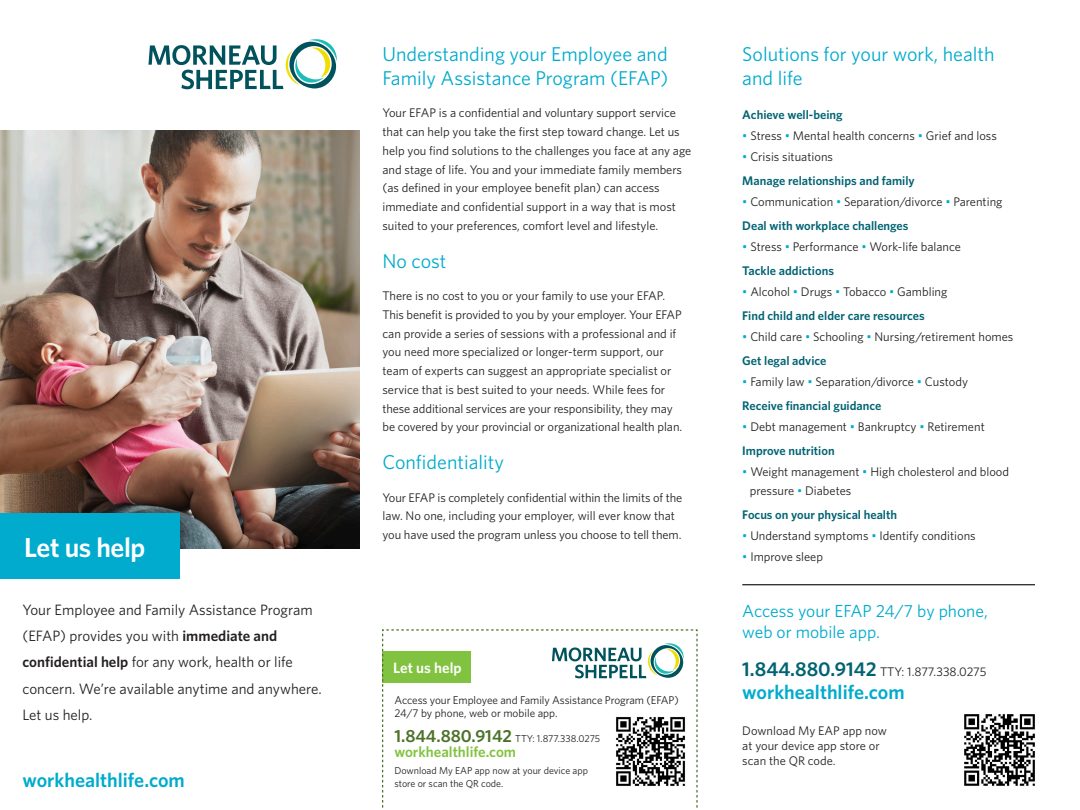
<style>
.page{position:relative;width:1080px;height:810px;background:#fff}
.page>*{position:absolute;margin:0;border:0;box-sizing:border-box;transform-origin:0 0}
.t1{font:600 27.5px "Whitney";letter-spacing:-.015em;color:#fff}
.Heading1{font:20px/24px "Whitney";color:#00abcd}
.workhealthlife_com{font:600 20px "Whitney";color:#00abcd}
.Call_to_action{font:17.5px/21.2px "Whitney";color:#00abcd}
.Body_copy_EN_intro{font:15px/26.2px "Whitney";color:#231f20}
.t2{font:600 15px "Whitney";color:#81c340}
.t3{font:600 15px "Whitney";color:#fff}
.Body_copy{font:12.5px/18.8px "Whitney";color:#231f20}
.Body_copy__bullets{font:12.5px/18.8px "Whitney";color:#231f20}
.Subhead_EN{font:600 12.5px "Whitney";color:#006372}
.Download{font:12.5px/15px "Whitney";color:#231f20}
.t4{font:11.25px/13.1px "Whitney";letter-spacing:-.005em;color:#231f20}
.t5{font:10px "Whitney";color:#231f20}
.s1{font-weight:600}
.s2{font-weight:600;font-size:17.5px;color:#4c722a}
.s3{color:#00abcd}
.s4{font-weight:600;font-size:20px;color:#006372}
</style>
<div class="page">
<img style="left:0;top:130px;width:360px;height:419px">
<svg style="left:148px;top:39px;width:189px;height:50px"></svg>
<hr style="left:742px;top:584px;width:293px;height:1px;background:#231f20">
<svg style="left:382px;top:629px;width:316px;height:179px"></svg>
<img style="left:964px;top:714px;width:71px;height:72px">
<img style="left:614px;top:715px;width:72px;height:72px">
<div style="left:0;top:513px;width:179px;height:66px;background:#00abcd"></div>
<p class="t1" style="left:24px;top:529px;width:123px">Let us help</p>
<p class="Heading1" style="left:382px;top:42px;width:287px">Understanding your Employee and<br>Family Assistance Program (EFAP)</p>
<p class="Body_copy" style="left:382px;top:103px;width:310px">Your EFAP is a confidential and voluntary support service that can help you take the first step toward change. Let us help you find solutions to the challenges you face at any age and stage of life. You and your immediate family members (as defined in your employee benefit plan) can access immediate and confidential support in a way that is most suited to your preferences, comfort level and lifestyle.</p>
<p class="Heading1" style="left:382px;top:248px;width:66px">No cost</p>
<p class="Body_copy" style="left:382px;top:286px;width:301px">There is no cost to you or your family to use your EFAP.<br>This benefit is provided to you by your employer. Your EFAP can provide a series of sessions with a professional and if you need more specialized or longer-term support, our team of experts can suggest an appropriate specialist or service that is best suited to your needs. While fees for these additional services are your responsibility, they may be covered by your provincial or organizational health plan.</p>
<p class="Heading1" style="left:382px;top:450px;width:123px">Confidentiality</p>
<p class="Body_copy" style="left:382px;top:488px;width:301px">Your EFAP is completely confidential within the limits of the law. No one, including your employer, will ever know that you have used the program unless you choose to tell them.</p>
<p class="Body_copy_EN_intro" style="left:22px;top:596px;width:301px">Your Employee and Family Assistance Program (EFAP) provides you with <span class="s1">immediate and confidential help</span> for any work, health or life concern. We’re available anytime and anywhere.</p>
<p class="Body_copy_EN_intro" style="left:22px;top:701px;width:72px">Let us help.</p>
<p class="t3" style="left:393px;top:658px;width:70px">Let us help</p>
<p class="t4" style="left:395px;top:693px;width:286px">Access your Employee and Family Assistance Program (EFAP)<br>24/7 by phone, web or mobile app.</p>
<p class="t5" style="left:394px;top:732px;width:207px"><span class="s2">1.844.880.9142</span> TTY: 1.877.338.0275</p>
<p class="t2" style="left:394px;top:742px;width:123px">workhealthlife.com</p>
<p class="t5" style="left:394px;top:764px;width:195px">Download My EAP app now at your device app</p>
<p class="workhealthlife_com" style="left:22px;top:767px;width:164px">workhealthlife.com</p>
<p class="t5" style="left:394px;top:777px;width:110px">store or scan the QR code.</p>
<p class="Heading1" style="left:742px;top:42px;width:254px">Solutions for your work, health and life</p>
<p class="Subhead_EN" style="left:742px;top:106px;width:102px">Achieve well-being</p>
<p class="Body_copy__bullets" style="left:742px;top:126px;width:256px"><span class="s3">•</span> Stress <span class="s3">•</span> Mental health concerns <span class="s3">•</span> Grief and loss</p>
<p class="Body_copy__bullets" style="left:742px;top:147px;width:92px"><span class="s3">•</span> Crisis situations</p>
<p class="Subhead_EN" style="left:742px;top:172px;width:174px">Manage relationships and family</p>
<p class="Body_copy__bullets" style="left:742px;top:192px;width:262px"><span class="s3">•</span> Communication <span class="s3">•</span> Separation/divorce <span class="s3">•</span> Parenting</p>
<p class="Subhead_EN" style="left:742px;top:217px;width:168px">Deal with workplace challenges</p>
<p class="Body_copy__bullets" style="left:742px;top:237px;width:220px"><span class="s3">•</span> Stress <span class="s3">•</span> Performance <span class="s3">•</span> Work-life balance</p>
<p class="Subhead_EN" style="left:742px;top:262px;width:93px">Tackle addictions</p>
<p class="Body_copy__bullets" style="left:742px;top:282px;width:207px"><span class="s3">•</span> Alcohol <span class="s3">•</span> Drugs <span class="s3">•</span> Tobacco <span class="s3">•</span> Gambling</p>
<p class="Subhead_EN" style="left:742px;top:307px;width:184px">Find child and elder care resources</p>
<p class="Body_copy__bullets" style="left:742px;top:327px;width:273px"><span class="s3">•</span> Child care <span class="s3">•</span> Schooling <span class="s3">•</span> Nursing/retirement homes</p>
<p class="Subhead_EN" style="left:742px;top:352px;width:86px">Get legal advice</p>
<p class="Body_copy__bullets" style="left:742px;top:372px;width:227px"><span class="s3">•</span> Family law <span class="s3">•</span> Separation/divorce <span class="s3">•</span> Custody</p>
<p class="Subhead_EN" style="left:742px;top:397px;width:141px">Receive financial guidance</p>
<p class="Body_copy__bullets" style="left:742px;top:417px;width:244px"><span class="s3">•</span> Debt management <span class="s3">•</span> Bankruptcy <span class="s3">•</span> Retirement</p>
<p class="Subhead_EN" style="left:742px;top:442px;width:94px">Improve nutrition</p>
<p class="Body_copy__bullets" style="left:750px;top:462px;width:261px;text-indent:-8px"><span class="s3">•</span> Weight management <span class="s3">•</span> High cholesterol and blood pressure <span class="s3">•</span> Diabetes</p>
<p class="Subhead_EN" style="left:742px;top:506px;width:156px">Focus on your physical health</p>
<p class="Body_copy__bullets" style="left:742px;top:526px;width:235px"><span class="s3">•</span> Understand symptoms <span class="s3">•</span> Identify conditions</p>
<p class="Body_copy__bullets" style="left:742px;top:547px;width:82px"><span class="s3">•</span> Improve sleep</p>
<p class="Call_to_action" style="left:742px;top:600px;width:247px">Access your EFAP 24/7 by phone, web or mobile app.</p>
<p class="Body_copy" style="left:742px;top:662px;width:246px"><span class="s4">1.844.880.9142</span> TTY: 1.877.338.0275</p>
<p class="workhealthlife_com" style="left:742px;top:679px;width:164px">workhealthlife.com</p>
<p class="Download" style="left:742px;top:723px;width:146px">Download My EAP app now at your device app store or scan the QR code.</p>
</div>
